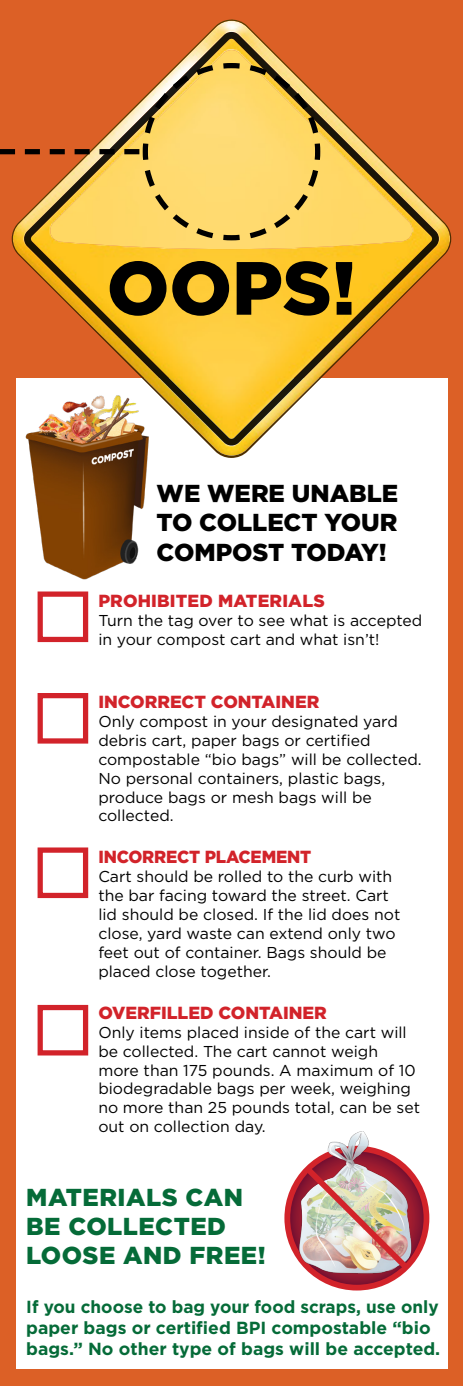
<style>
.page{position:relative;width:463px;height:1386px;background:#fff}
.page>*{position:absolute;margin:0;border:0;box-sizing:border-box;transform-origin:0 0}
.t1{font:900 75.25px "Gotham";color:#000}
.t2{font:900 24.5px/29.4px "Gotham";color:#000;text-align:justify}
.t3{font:900 24.5px/29.4px "Gotham";letter-spacing:.02em;color:#056b38}
.t4{font:700 17.5px/21px "Gotham";color:#056b38}
.t5{font:900 17.5px "Gotham";color:#d2232a}
.t6{font:900 17.5px "Gotham";color:#d2232a;scale:.96 1}
.t7{font:15.75px/18.9px "Gotham";color:#000}
</style>
<div class="page">
<div style="left:0;top:0;width:462px;height:1386px;background:#dc6026"></div>
<div style="left:16px;top:378px;width:431px;height:990px;background:#fff"></div>
<img style="left:12px;top:20px;width:439px;height:438px">
<img style="left:24px;top:32px;width:414px;height:414px">
<img style="left:49px;top:50px;width:364px;height:199px">
<div style="left:38px;top:592px;width:50px;height:50px;border:5px solid #d2232a"></div>
<div style="left:38px;top:1005px;width:50px;height:51px;border:5px solid #d2232a"></div>
<div style="left:38px;top:693px;width:50px;height:51px;border:5px solid #d2232a"></div>
<div style="left:38px;top:847px;width:50px;height:51px;border:5px solid #d2232a"></div>
<svg style="left:323px;top:149px;width:129px;height:93px"></svg>
<svg style="left:140px;top:60px;width:183px;height:183px;background:#ecc663"></svg>
<svg style="left:0;top:61px;width:219px;height:93px"></svg>
<img style="left:285px;top:1131px;width:140px;height:158px">
<img style="left:301px;top:1162px;width:111px;height:112px">
<img style="left:21px;top:374px;width:131px;height:206px">
<h1 class="t1" style="left:107px;top:236px;width:251px">OOPS!</h1>
<h2 class="t2" style="left:156px;top:478px;width:243px">WE WERE UNABLE TO COLLECT YOUR COMPOST TODAY!</h2>
<p class="t5" style="left:98px;top:589px;width:228px">PROHIBITED MATERIALS</p>
<p class="t7" style="left:98px;top:611px;width:325px">Turn the tag over to see what is accepted in your compost cart and what isn’t!</p>
<p class="t5" style="left:98px;top:690px;width:222px">INCORRECT CONTAINER</p>
<p class="t7" style="left:98px;top:712px;width:324px">Only compost in your designated yard debris cart, paper bags or certified compostable “bio bags” will be collected.<br>No personal containers, plastic bags, produce bags or mesh bags will be collected.</p>
<p class="t6" style="left:98px;top:845px;width:223px">INCORRECT PLACEMENT</p>
<p class="t7" style="left:98px;top:867px;width:303px">Cart should be rolled to the curb with the bar facing toward the street. Cart lid should be closed. If the lid does not close, yard waste can extend only two feet out of container. Bags should be placed close together.</p>
<p class="t5" style="left:98px;top:1001px;width:230px">OVERFILLED CONTAINER</p>
<p class="t7" style="left:98px;top:1022px;width:323px">Only items placed inside of the cart will be collected. The cart cannot weigh more than 175 pounds. A maximum of 10 biodegradable bags per week, weighing no more than 25 pounds total, can be set out on collection day.</p>
<h2 class="t3" style="left:26px;top:1182px;width:241px">MATERIALS CAN<br>BE COLLECTED<br>LOOSE AND FREE!</h2>
<p class="t4" style="left:26px;top:1297px;width:415px">If you choose to bag your food scraps, use only paper bags or certified BPI compostable “bio bags.” No other type of bags will be accepted.</p>
</div>
